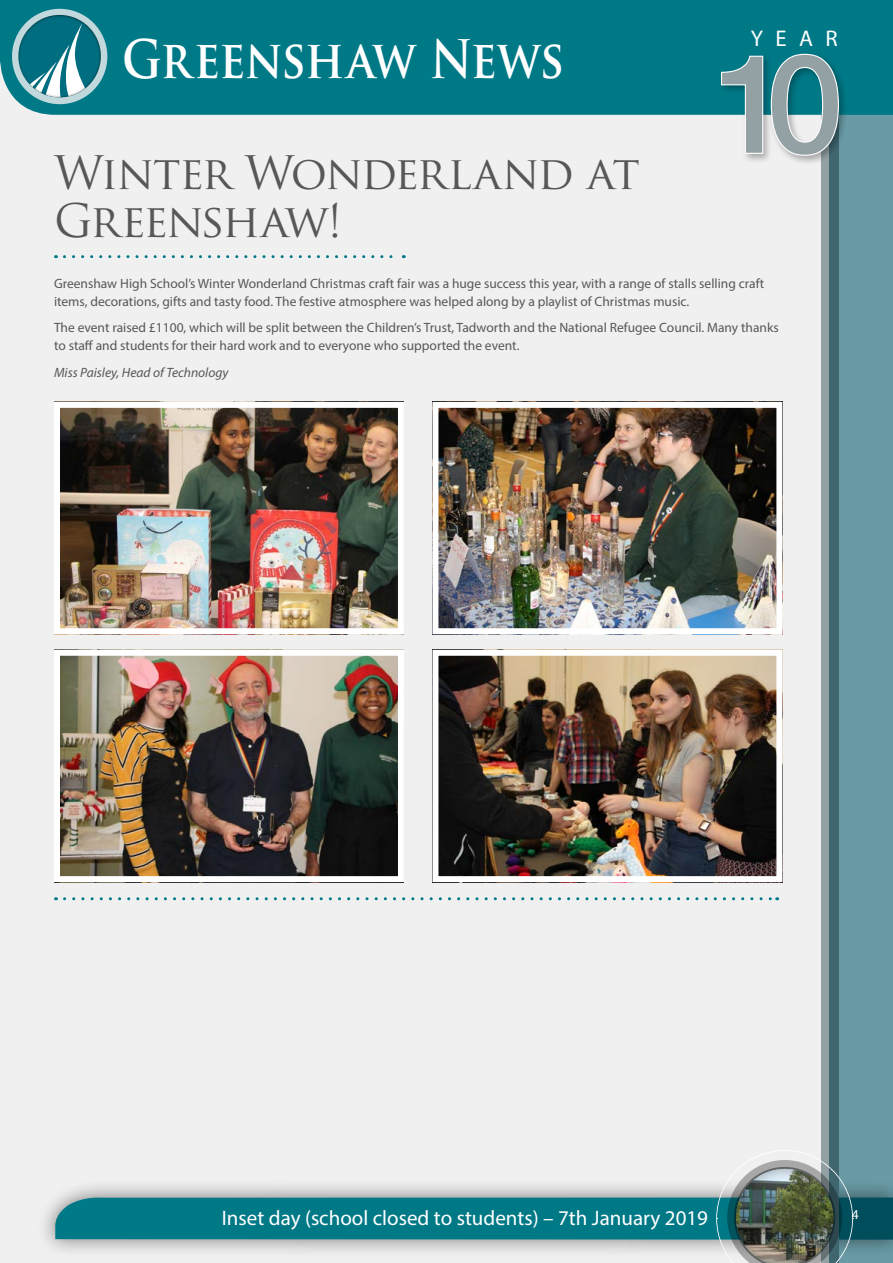
<style>
.page{position:relative;width:893px;height:1263px;background:#f0f0f1}
.page>*{position:absolute;margin:0;border:0;box-sizing:border-box;transform-origin:0 0}
.t1{font:700 51.75px "Trajan Pro";letter-spacing:-.015em;color:#fff;scale:.87 1}
.t2{font:45px/48px "Trajan Pro";letter-spacing:-.045em;color:#575756}
.t3{font:22.8px "Myriad Pro";color:#fff}
.t4{font:21px "Myriad Pro";color:#fff}
.t5{font:13.5px/18px "Myriad Pro";color:#575756}
.t6{font:italic 13.5px "Myriad Pro";color:#575756}
.t7{font:13.5px "Myriad Pro";color:#fff}
</style>
<div class="page">
<div style="left:37px;top:1178px;width:856px;height:80px;background:#000;opacity:.5"></div>
<div style="left:822px;top:6px;width:17px;height:1257px;background:#93a1a4"></div>
<svg style="left:829px;top:115px;width:64px;height:1035px;background:#5f8d98"></svg>
<div style="left:0;top:0;width:893px;height:115px;background:#007987"></div>
<div style="left:12px;top:9px;width:95px;height:95px;background:#c1d9dd;border-radius:50%"></div>
<div style="left:6px;top:3px;width:108px;height:95px;background:#000;opacity:.75"></div>
<svg style="left:55px;top:1150px;width:838px;height:113px"></svg>
<div style="left:722px;top:1158px;width:123px;height:105px;background:#000;opacity:.4"></div>
<div style="left:718px;top:51px;width:130px;height:114px;background:#000;opacity:.3"></div>
<svg style="left:720px;top:53px;width:119px;height:103px"></svg>
<svg style="left:64px;top:255px;width:340px;height:3px"></svg>
<svg style="left:65px;top:897px;width:713px;height:3px"></svg>
<img style="left:61px;top:409px;width:336px;height:218px">
<div style="left:54px;top:402px;width:350px;height:232px;border:6px solid #fff"></div>
<img style="left:61px;top:657px;width:336px;height:218px">
<div style="left:54px;top:650px;width:350px;height:232px;border:6px solid #fff"></div>
<img style="left:439px;top:409px;width:336px;height:218px">
<div style="left:432px;top:402px;width:350px;height:232px;border:6px solid #fff"></div>
<img style="left:439px;top:657px;width:336px;height:218px">
<div style="left:432px;top:650px;width:350px;height:232px;border:6px solid #fff"></div>
<h1 class="t1" style="left:122px;top:27px;width:509px">Greenshaw News</h1>
<h2 class="t2" style="left:54px;top:148px;width:587px">Winter Wonderland at<br>Greenshaw!</h2>
<h3 class="t3" style="left:751px;top:24px;width:88px">YEAR</h3>
<p class="t5" style="left:54px;top:274px;width:712px">Greenshaw High School’s Winter Wonderland Christmas craft fair was a huge success this year, with a range of stalls selling craft items, decorations, gifts and tasty food. The festive atmosphere was helped along by a playlist of Christmas music.</p>
<p class="t5" style="left:54px;top:318px;width:726px">The event raised £1100, which will be split between the Children’s Trust, Tadworth and the National Refugee Council. Many thanks to staff and students for their hard work and to everyone who supported the event.</p>
<p class="t6" style="left:54px;top:364px;width:176px">Miss Paisley, Head of Technology</p>
<h3 class="t4" style="left:222px;top:1205px;width:488px">Inset day (school closed to students) – 7th January 2019</h3>
<p class="t7" style="left:852px;top:1206px;width:8px">4</p>
</div>
